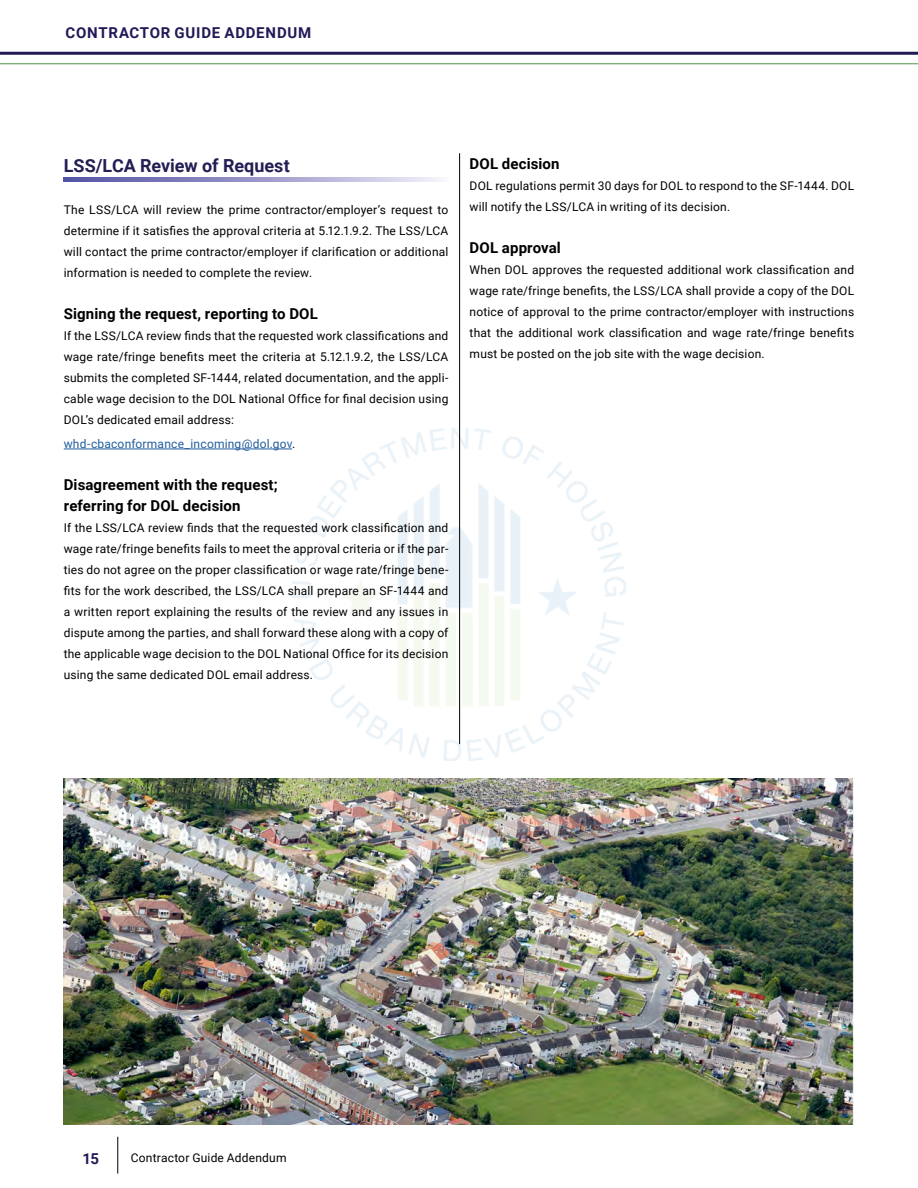
<style>
.page{position:relative;width:918px;height:1188px;background:#fff}
.page>*{position:absolute;margin:0;border:0;box-sizing:border-box;transform-origin:0 0}
.t1{font:700 18px "Roboto";letter-spacing:-.005em;color:#221e53}
.t2{font:700 15px/21px "Roboto";letter-spacing:.01em;color:#000}
.t3{font:700 15px "Roboto";letter-spacing:.045em;color:#201a56}
.t4{font:12px/21px "Roboto";letter-spacing:.015em;color:#000;text-align:justify}
.t5{font:12px "Roboto";letter-spacing:.015em;color:#215e9e}
.s1{color:#000}
</style>
<div class="page">
<hr style="left:0;top:63px;width:918px;height:1px;background:#469845">
<hr style="left:0;top:52px;width:918px;height:3px;background:#201a56">
<hr style="left:118px;top:1137px;width:1px;height:37px;background:#000">
<img style="left:293px;top:428px;width:332px;height:332px">
<svg style="left:64px;top:177px;width:377px;height:5px;background:#9c9acb"></svg>
<hr style="left:459px;top:153px;width:1px;height:591px;background:#000">
<hr style="left:64px;top:449px;width:228px;height:1px;background:#215e9e">
<img style="left:64px;top:778px;width:790px;height:346px">
<p class="t3" style="left:66px;top:23px;width:247px">CONTRACTOR GUIDE ADDENDUM</p>
<h3 class="t1" style="left:64px;top:153px;width:228px">LSS/LCA Review of Request</h3>
<p class="t4" style="left:64px;top:199px;width:386px">The LSS/LCA will review the prime contractor/employer’s request to determine if it satisfies the approval criteria at 5.12.1.9.2. The LSS/LCA will contact the prime contractor/employer if clarification or additional information is needed to complete the review.</p>
<h4 class="t2" style="left:64px;top:303px;width:256px">Signing the request, reporting to DOL</h4>
<p class="t4" style="left:64px;top:325px;width:386px">If the LSS/LCA review finds that the requested work classifications and wage rate/fringe benefits meet the criteria at 5.12.1.9.2, the LSS/LCA submits the completed SF-1444, related documentation, and the appli&shy;cable wage decision to the DOL National Office for final decision using DOL’s dedicated email address:</p>
<p class="t5" style="left:64px;top:435px;width:233px">whd-cbaconformance_incoming@dol.gov<span class="s1">.</span></p>
<h4 class="t2" style="left:64px;top:474px;width:215px">Disagreement with the request; referring for DOL decision</h4>
<p class="t4" style="left:64px;top:517px;width:386px">If the LSS/LCA review finds that the requested work classification and wage rate/fringe benefits fails to meet the approval criteria or if the par&shy;ties do not agree on the proper classification or wage rate/fringe bene&shy;fits for the work described, the LSS/LCA shall prepare an SF-1444 and a written report explaining the results of the review and any issues in dispute among the parties, and shall forward these along with a copy of the applicable wage decision to the DOL National Office for its decision using the same dedicated DOL email address.</p>
<h4 class="t2" style="left:470px;top:153px;width:92px">DOL decision</h4>
<p class="t4" style="left:470px;top:175px;width:386px">DOL regulations permit 30 days for DOL to respond to the SF-1444. DOL will notify the LSS/LCA in writing of its decision.</p>
<h4 class="t2" style="left:470px;top:237px;width:93px">DOL approval</h4>
<p class="t4" style="left:470px;top:259px;width:386px">When DOL approves the requested additional work classification and wage rate/fringe benefits, the LSS/LCA shall provide a copy of the DOL notice of approval to the prime contractor/employer with instructions that the additional work classification and wage rate/fringe benefits must be posted on the job site with the wage decision.</p>
<p class="t3" style="left:83px;top:1148px;width:18px">15</p>
<p class="t4" style="left:131px;top:1147px;width:157px">Contractor Guide Addendum</p>
</div>
